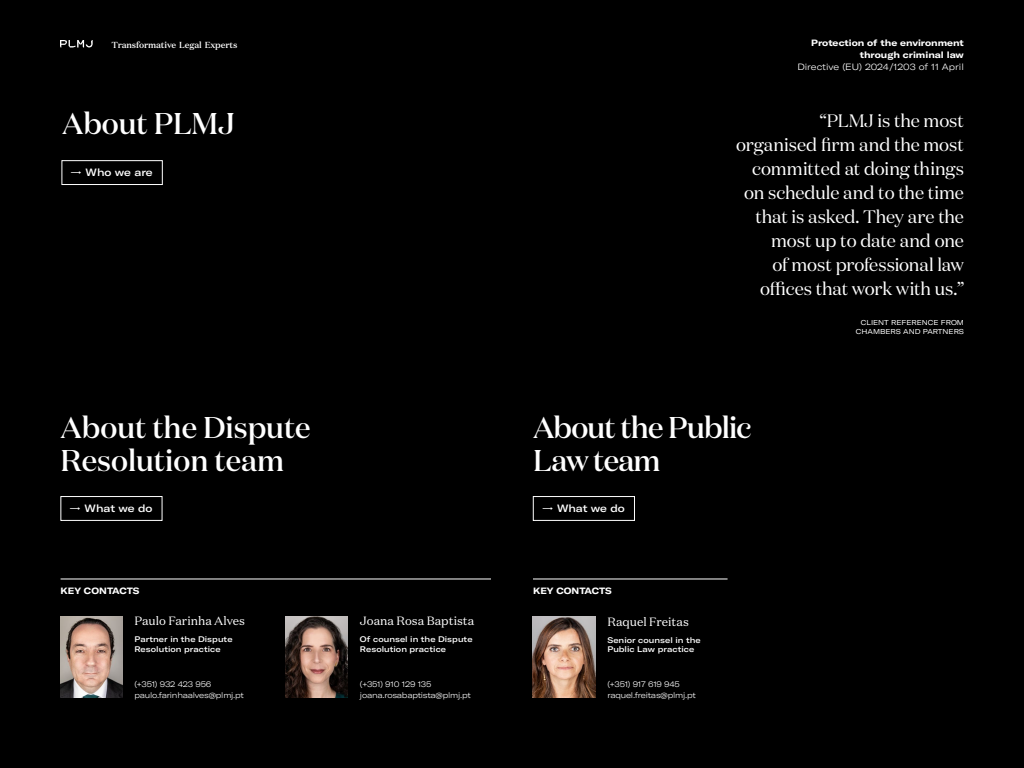
<style>
.page{position:relative;width:1024px;height:768px;background:#000}
.page>*{position:absolute;margin:0;border:0;box-sizing:border-box;transform-origin:0 0}
.t1{font:500 30px/33px "Domaine Display";color:#fff}
.t2{font:500 30px/33px "Domaine Display";letter-spacing:-.025em;color:#fff}
.t3{font:18px/24px "Domaine Display";letter-spacing:-.01em;color:#fff;text-align:right}
.t4{font:12px "Domaine Text";color:#fff}
.t5{font:500 expanded 10.4px "GT America";color:#fff}
.t6{font:700 expanded 9px/12px "GT America";color:#fff;text-align:right}
.t7{font:300 expanded 9px "GT America";color:#fff}
.t8{font:500 8.8px "Domaine Text";letter-spacing:-.02em;color:#fff}
.t9{font:300 expanded 8px/10.7px "GT America";letter-spacing:-.025em;color:#fff}
.t10{font:500 expanded 8px/9.7px "GT America";letter-spacing:.005em;color:#fff}
.t11{font:expanded 7px/9px "GT America";color:#fff;text-align:right}
</style>
<div class="page">
<svg style="left:60px;top:40px;width:33px;height:8px"></svg>
<hr style="left:533px;top:578px;width:195px;height:1px;background:#fff">
<hr style="left:61px;top:578px;width:430px;height:1px;background:#fff">
<div style="left:62px;top:160px;width:101px;height:25px;border:1px solid #fff"></div>
<div style="left:61px;top:496px;width:101px;height:25px;border:1px solid #fff"></div>
<div style="left:533px;top:496px;width:102px;height:25px;border:1px solid #fff"></div>
<img style="left:533px;top:617px;width:62px;height:80px">
<img style="left:286px;top:617px;width:62px;height:81px">
<img style="left:60px;top:617px;width:62px;height:81px">
<p class="t8" style="left:111px;top:39px;width:128px">Transformative Legal Experts</p>
<p class="t6" style="left:811px;top:36px;width:154px">Protection of the environment through criminal law</p>
<p class="t7" style="left:797px;top:61px;width:168px">Directive (EU) 2024/1203 of 11 April</p>
<h1 class="t1" style="left:62px;top:107px;width:174px">About PLMJ</h1>
<p class="t5" style="left:70px;top:166px;width:84px">→ Who we are</p>
<h1 class="t1" style="left:61px;top:411px;width:252px">About the Dispute<br>Resolution team</h1>
<p class="t3" style="left:736px;top:109px;width:229px">“PLMJ is the most organised firm and the most committed at doing things on schedule and to the time that is asked. They are the most up to date and one<br>of most professional law offices that work with us.”</p>
<p class="t11" style="left:856px;top:318px;width:110px">CLIENT REFERENCE FROM<br>CHAMBERS AND PARTNERS</p>
<h1 class="t2" style="left:533px;top:411px;width:220px">About the Public<br>Law team</h1>
<p class="t5" style="left:69px;top:502px;width:85px">→ What we do</p>
<p class="t5" style="left:542px;top:502px;width:85px">→ What we do</p>
<p class="t6" style="left:61px;top:584px;width:80px">KEY CONTACTS</p>
<p class="t6" style="left:533px;top:584px;width:80px">KEY CONTACTS</p>
<p class="t4" style="left:134px;top:613px;width:112px">Paulo Farinha Alves</p>
<p class="t10" style="left:134px;top:634px;width:100px">Partner in the Dispute<br>Resolution practice</p>
<p class="t9" style="left:134px;top:679px;width:111px">(+351) 932 423 956 paulo.farinhaalves@plmj.pt</p>
<p class="t4" style="left:360px;top:613px;width:116px">Joana Rosa Baptista</p>
<p class="t10" style="left:360px;top:634px;width:114px">Of counsel in the Dispute<br>Resolution practice</p>
<p class="t9" style="left:360px;top:679px;width:112px">(+351) 910 129 135 joana.rosabaptista@plmj.pt</p>
<p class="t4" style="left:607px;top:614px;width:83px">Raquel Freitas</p>
<p class="t10" style="left:607px;top:635px;width:95px">Senior counsel in the<br>Public Law practice</p>
<p class="t9" style="left:607px;top:679px;width:90px">(+351) 917 619 945 raquel.freitas@plmj.pt</p>
</div>
